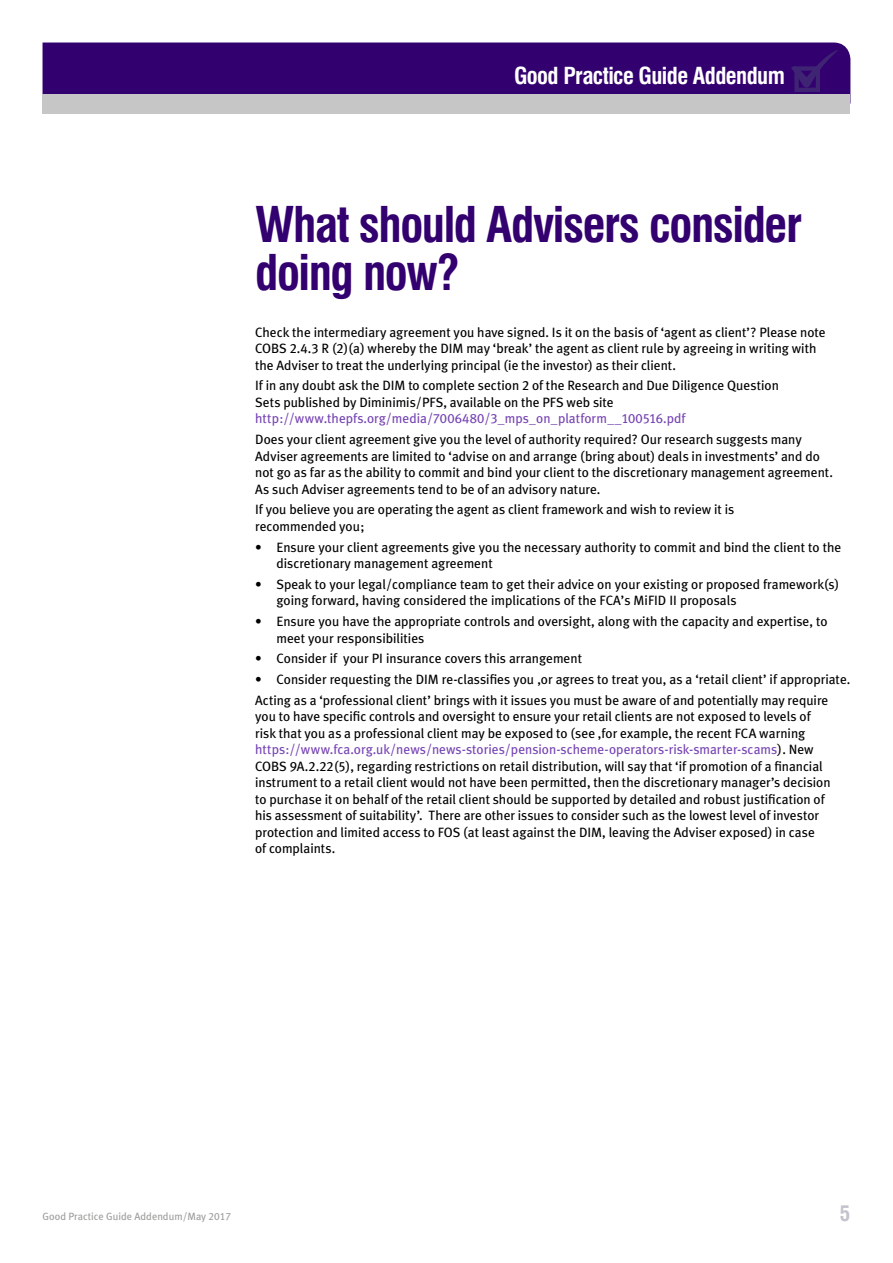
<style>
.page{position:relative;width:893px;height:1263px;background:#fff}
.page>*{position:absolute;margin:0;border:0;box-sizing:border-box;transform-origin:0 0}
.t1{font:700 condensed 48px/48px "Swiss 721 BT";letter-spacing:-.03em;color:#33006f}
.t2{font:700 condensed 22.8px "Swiss 721 BT";letter-spacing:-.025em;color:#fff}
.t3{font:700 condensed 21px "Swiss 721 BT";color:#c4c2cd}
.t4{font:13.5px/16.5px "Cii Meta Plus";color:#000}
.t5{font:13.5px "Cii Meta Plus";color:#7644b3}
.t6{font:10.5px "Cii Meta Plus";color:#9d9d9c}
.s1{color:#7644b3}
</style>
<div class="page">
<div style="left:43px;top:43px;width:807px;height:51px;background:#33006f"></div>
<svg style="left:791px;top:50px;width:48px;height:42px"></svg>
<div style="left:43px;top:94px;width:807px;height:20px;background:#c6c6c6"></div>
<h2 class="t2" style="left:514px;top:62px;width:272px">Good Practice Guide Addendum</h2>
<h1 class="t1" style="left:255px;top:201px;width:549px">What should Advisers consider doing now?</h1>
<p class="t4" style="left:255px;top:323px;width:572px">Check the intermediary agreement you have signed. Is it on the basis of ‘agent as client’? Please note<br>COBS 2.4.3 R (2)(a) whereby the DIM may ‘break’ the agent as client rule by agreeing in writing with the Adviser to treat the underlying principal (ie the investor) as their client.</p>
<p class="t4" style="left:255px;top:377px;width:525px">If in any doubt ask the DIM to complete section 2 of the Research and Due Diligence Question<br>Sets published by Diminimis/PFS, available on the PFS web site</p>
<p class="t5" style="left:255px;top:411px;width:432px">http://www.thepfs.org/media/7006480/3_mps_on_platform__100516.pdf</p>
<p class="t4" style="left:255px;top:431px;width:579px">Does your client agreement give you the level of authority required? Our research suggests many Adviser agreements are limited to ‘advise on and arrange (bring about) deals in investments’ and do not go as far as the ability to commit and bind your client to the discretionary management agreement.<br>As such Adviser agreements tend to be of an advisory nature.</p>
<p class="t4" style="left:255px;top:501px;width:481px">If you believe you are operating the agent as client framework and wish to review it is recommended you;</p>
<p class="t4" style="left:276px;top:538px;width:567px;text-indent:-21px">• Ensure your client agreements give you the necessary authority to commit and bind the client to the discretionary management agreement</p>
<p class="t4" style="left:276px;top:576px;width:564px;text-indent:-21px">• Speak to your legal/compliance team to get their advice on your existing or proposed framework(s) going forward, having considered the implications of the FCA’s MiFID II proposals</p>
<p class="t4" style="left:276px;top:613px;width:553px;text-indent:-21px">• Ensure you have the appropriate controls and oversight, along with the capacity and expertise, to meet your responsibilities</p>
<p class="t4" style="left:255px;top:650px;width:328px">• Consider if your PI insurance covers this arrangement</p>
<p class="t4" style="left:255px;top:669px;width:597px;line-height:20.7px">• Consider requesting the DIM re-classifies you ,or agrees to treat you, as a ‘retail client’ if appropriate.<br>Acting as a ‘professional client’ brings with it issues you must be aware of and potentially may require</p>
<p class="t4" style="left:255px;top:708px;width:577px">you to have specific controls and oversight to ensure your retail clients are not exposed to levels of risk that you as a professional client may be exposed to (see ,for example, the recent FCA warning <span class="s1">https://www.fca.org.uk/news/news-stories/pension-scheme-operators-risk-smarter-scams</span>). New COBS 9A.2.22(5), regarding restrictions on retail distribution, will say that ‘if promotion of a financial instrument to a retail client would not have been permitted, then the discretionary manager’s decision to purchase it on behalf of the retail client should be supported by detailed and robust justification of his assessment of suitability’. There are other issues to consider such as the lowest level of investor protection and limited access to FOS (at least against the DIM, leaving the Adviser exposed) in case<br>of complaints.</p>
<p class="t6" style="left:43px;top:1210px;width:190px">Good Practice Guide Addendum/May 2017</p>
<h3 class="t3" style="left:840px;top:1201px;width:12px">5</h3>
</div>
